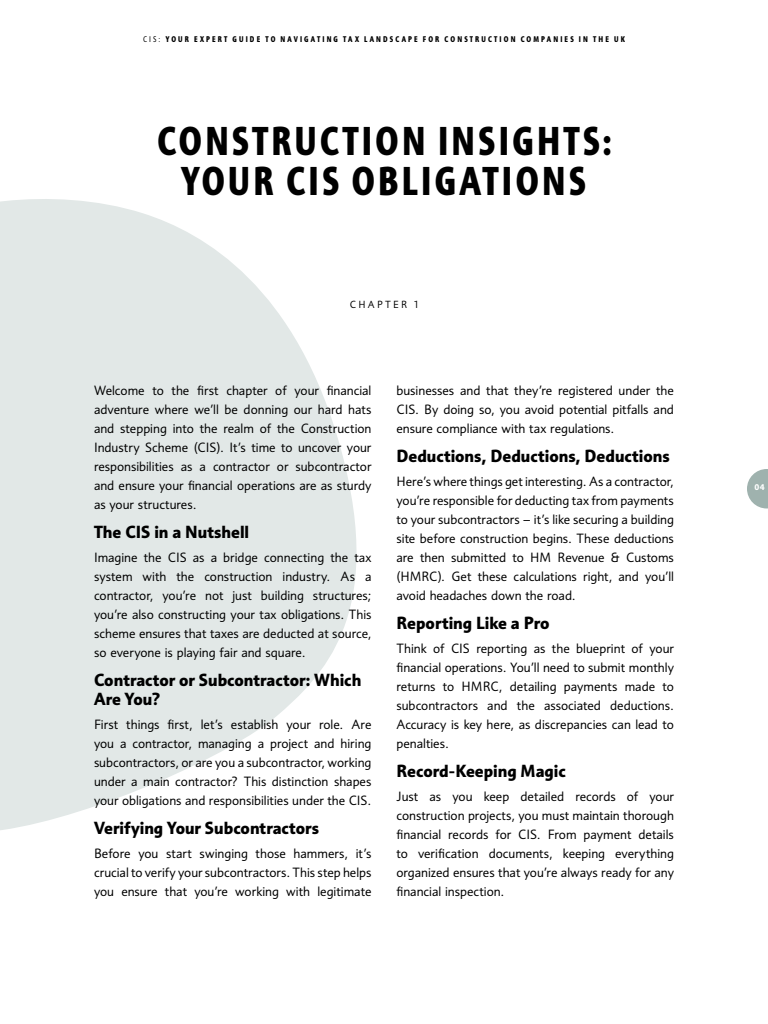
<style>
.page{position:relative;width:768px;height:1024px;background:#fff}
.page>*{position:absolute;margin:0;border:0;box-sizing:border-box;transform-origin:0 0}
.t1{font:700 condensed 39px/40px "Informa Pro";letter-spacing:.085em;color:#000;text-align:center}
.t2{font:700 17px/19px "Informa Pro";color:#000}
.t3{font:13px/19px "Informa Pro";color:#000;text-align:justify}
.t4{font:10px "Informa Pro";letter-spacing:.23em;color:#000}
.t5{font:700 condensed 8px "Informa Pro";letter-spacing:.265em;color:#000}
.t6{font:700 8px "Informa Pro";color:#fff}
.s1{font-weight:400}
</style>
<div class="page">
<svg style="left:747px;top:469px;width:21px;height:39px"></svg>
<svg style="left:0;top:199px;width:357px;height:631px;fill:#e2e8e7"></svg>
<p class="t5" style="left:143px;top:34px;width:483px"><span class="s1">CIS:</span> YOUR EXPERT GUIDE TO NAVIGATING TAX LANDSCAPE FOR CONSTRUCTION COMPANIES IN THE UK</p>
<h1 class="t1" style="left:157px;top:121px;width:455px">CONSTRUCTION INSIGHTS:<br>YOUR CIS OBLIGATIONS</h1>
<p class="t4" style="left:350px;top:298px;width:70px">CHAPTER 1</p>
<p class="t3" style="left:94px;top:381px;width:279px">Welcome to the first chapter of your financial adventure where we’ll be donning our hard hats and stepping into the realm of the Construction Industry Scheme (CIS). It’s time to uncover your responsibilities as a contractor or subcontractor and ensure your financial operations are as sturdy as your structures.</p>
<h2 class="t2" style="left:94px;top:522px;width:157px">The CIS in a Nutshell</h2>
<p class="t3" style="left:94px;top:548px;width:279px">Imagine the CIS as a bridge connecting the tax system with the construction industry. As a contractor, you’re not just building structures; you’re also constructing your tax obligations. This scheme ensures that taxes are deducted at source, so everyone is playing fair and square.</p>
<h2 class="t2" style="left:94px;top:670px;width:269px">Contractor or Subcontractor: Which<br>Are You?</h2>
<p class="t3" style="left:94px;top:715px;width:279px">First things first, let’s establish your role. Are you a contractor, managing a project and hiring subcontractors, or are you a subcontractor, working under a main contractor? This distinction shapes your obligations and responsibilities under the CIS.</p>
<h2 class="t2" style="left:94px;top:818px;width:227px">Verifying Your Subcontractors</h2>
<p class="t3" style="left:94px;top:844px;width:279px">Before you start swinging those hammers, it’s crucial to verify your subcontractors. This step helps you ensure that you’re working with legitimate</p>
<p class="t3" style="left:396px;top:381px;width:279px">businesses and that they’re registered under the CIS. By doing so, you avoid potential pitfalls and ensure compliance with tax regulations.</p>
<h2 class="t2" style="left:396px;top:446px;width:275px">Deductions, Deductions, Deductions</h2>
<p class="t3" style="left:396px;top:472px;width:279px">Here’s where things get interesting. As a contractor, you’re responsible for deducting tax from payments to your subcontractors – it’s like securing a building site before construction begins. These deductions are then submitted to HM Revenue &amp; Customs (HMRC). Get these calculations right, and you’ll avoid headaches down the road.</p>
<h2 class="t2" style="left:396px;top:613px;width:155px">Reporting Like a Pro</h2>
<p class="t3" style="left:396px;top:639px;width:279px">Think of CIS reporting as the blueprint of your financial operations. You’ll need to submit monthly returns to HMRC, detailing payments made to subcontractors and the associated deductions.<br>Accuracy is key here, as discrepancies can lead to penalties.</p>
<h2 class="t2" style="left:396px;top:761px;width:171px">Record-Keeping Magic</h2>
<p class="t3" style="left:396px;top:787px;width:279px">Just as you keep detailed records of your construction projects, you must maintain thorough financial records for CIS. From payment details to verification documents, keeping everything organized ensures that you’re always ready for any financial inspection.</p>
<p class="t6" style="left:754px;top:483px;width:12px">04</p>
</div>
